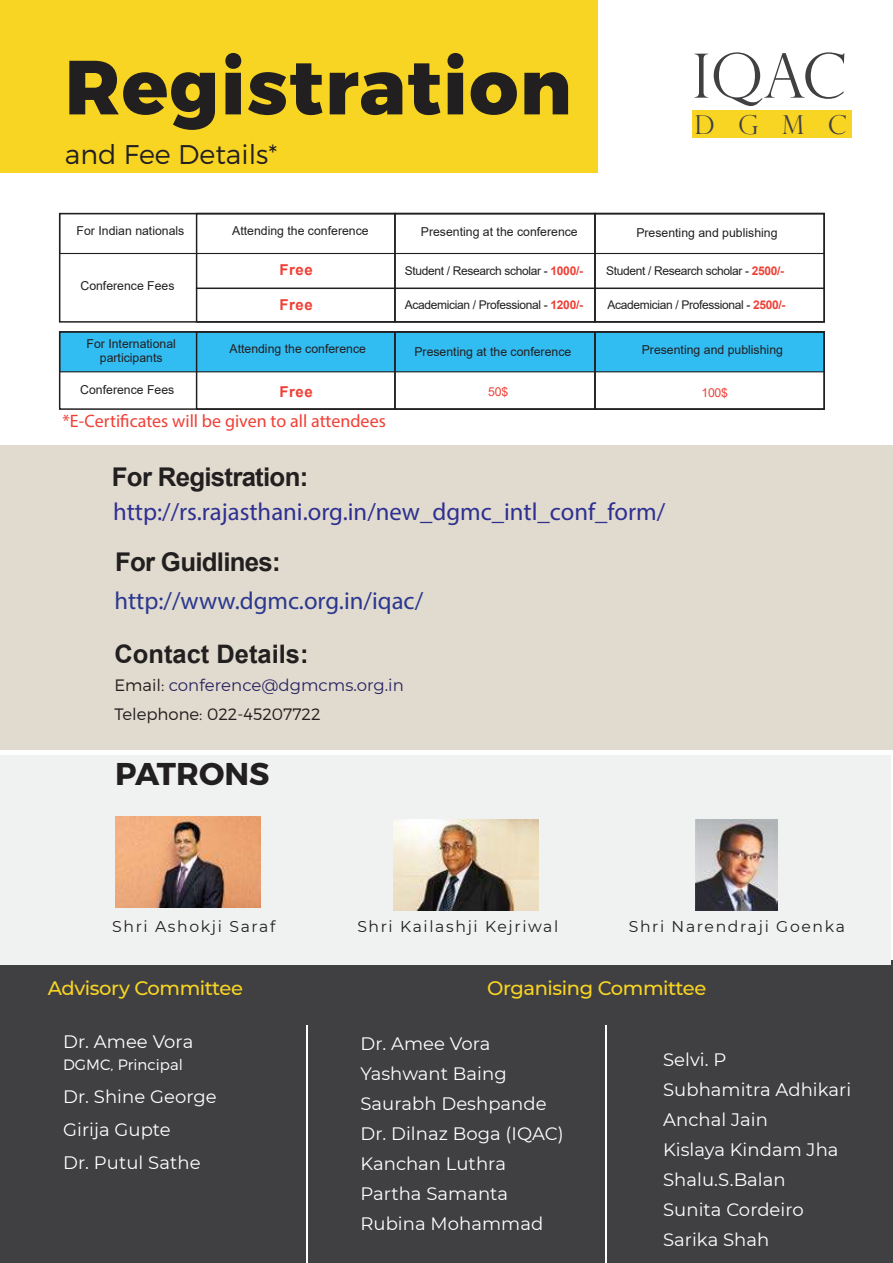
<style>
.page{position:relative;width:893px;height:1263px;background:#fff}
.page>*{position:absolute;margin:0;border:0;box-sizing:border-box;transform-origin:0 0}
.t1{font:800 76.5px "Montserrat";letter-spacing:.02em;color:#221f20}
.t2{font:300 61.2px "Perpetua Titling";color:#404042}
.t3{font:700 31.5px "Montserrat";color:#221f20}
.t4{font:300 27px "Montserrat";color:#221f20}
.t5{font:300 26.1px "Perpetua Titling";color:#404042}
.t6{font:700 25.8px "Arial";letter-spacing:-.03em;color:#221f20}
.t7{font:700 25.5px "Arial";color:#221f20}
.t8{font:24.75px "Myriad Pro";color:#2e3092}
.t9{font:24.75px "Myriad Pro";color:#2a388f}
.t10{font:500 19.5px "Montserrat";letter-spacing:-.02em;color:#f8d423}
.t11{font:18px/30px "Montserrat";letter-spacing:.005em;color:#fff}
.t12{font:18px "Myriad Pro";color:#ef4036}
.t13{font:300 16.5px/28.5px "Montserrat";color:#221f20}
.t14{font:15.6px "Montserrat";letter-spacing:.105em;color:#221f20}
.t15{font:300 15px "Montserrat";letter-spacing:.005em;color:#fff}
.t16{font:700 15px "Arial";letter-spacing:.03em;color:#ef4036}
.t17{font:12.3px/14.7px "Arial";color:#221f20;text-align:center}
.t18{font:12.3px "Arial";color:#ef4036}
.t19{font:12px "Arial";letter-spacing:-.03em;color:#221f20}
.s1{font-weight:700;color:#ef4036}
.s2{font-weight:400;color:#262261}
</style>
<div class="page">
<div style="left:692px;top:110px;width:160px;height:28px;background:#f8d423"></div>
<div style="left:0;top:0;width:597px;height:172px;background:#f8d423"></div>
<div style="left:0;top:445px;width:893px;height:304px;background:#e1dace"></div>
<div style="left:0;top:960px;width:893px;height:303px;background:#404042"></div>
<hr style="left:306px;top:1025px;width:2px;height:238px;background:#fff">
<hr style="left:605px;top:1025px;width:2px;height:238px;background:#fff">
<div style="left:0;top:755px;width:891px;height:210px;background:#f0f1f1"></div>
<img style="left:115px;top:816px;width:146px;height:91px">
<img style="left:393px;top:819px;width:146px;height:91px">
<img style="left:696px;top:819px;width:82px;height:91px">
<div style="left:59px;top:331px;width:766px;height:41px;background:#31bcf2"></div>
<div style="left:196px;top:213px;width:200px;height:110px;border:2px solid #221f20"></div>
<div style="left:196px;top:331px;width:200px;height:79px;border:2px solid #221f20"></div>
<div style="left:394px;top:213px;width:202px;height:110px;border:2px solid #221f20"></div>
<div style="left:394px;top:331px;width:202px;height:79px;border:2px solid #221f20"></div>
<div style="left:594px;top:213px;width:231px;height:110px;border:2px solid #221f20"></div>
<div style="left:594px;top:331px;width:231px;height:79px;border:2px solid #221f20"></div>
<div style="left:59px;top:213px;width:766px;height:41px;border:1px solid #221f20"></div>
<div style="left:59px;top:331px;width:766px;height:41px;border:1px solid #221f20"></div>
<hr style="left:196px;top:288px;width:629px;height:1px;background:#221f20">
<h1 class="t1" style="left:65px;top:53px;width:508px">Registration</h1>
<h2 class="t2" style="left:692px;top:52px;width:155px">IQAC</h2>
<h3 class="t5" style="left:694px;top:114px;width:154px">DGMC</h3>
<h3 class="t4" style="left:65px;top:144px;width:214px">and Fee Details*</h3>
<p class="t17" style="left:77px;top:224px;width:109px">For Indian nationals</p>
<p class="t17" style="left:232px;top:224px;width:138px">Attending the conference</p>
<p class="t17" style="left:421px;top:226px;width:158px">Presenting at the conference</p>
<p class="t17" style="left:636px;top:226px;width:143px">Presenting and publishing</p>
<p class="t17" style="left:80px;top:279px;width:96px">Conference Fees</p>
<p class="t17" style="left:87px;top:337px;width:91px">For International participants</p>
<p class="t16" style="left:280px;top:264px;width:35px">Free</p>
<p class="t19" style="left:405px;top:266px;width:180px">Student / Research scholar - <span class="s1">1000/-</span></p>
<p class="t19" style="left:405px;top:299px;width:179px">Academician / Professional - <span class="s1">1200/-</span></p>
<p class="t19" style="left:608px;top:299px;width:179px">Academician / Professional - <span class="s1">2500/-</span></p>
<p class="t19" style="left:606px;top:266px;width:179px">Student / Research scholar - <span class="s1">2500/-</span></p>
<p class="t16" style="left:280px;top:299px;width:35px">Free</p>
<p class="t17" style="left:229px;top:342px;width:138px">Attending the conference</p>
<p class="t17" style="left:414px;top:345px;width:158px">Presenting at the conference</p>
<p class="t17" style="left:642px;top:343px;width:143px">Presenting and publishing</p>
<p class="t17" style="left:80px;top:383px;width:96px">Conference Fees</p>
<p class="t18" style="left:488px;top:386px;width:21px">50$</p>
<p class="t18" style="left:701px;top:387px;width:28px">100$</p>
<p class="t16" style="left:280px;top:386px;width:35px">Free</p>
<p class="t12" style="left:62px;top:414px;width:325px">*E-Certificates will be given to all attendees</p>
<h3 class="t6" style="left:112px;top:468px;width:198px">For Registration:</h3>
<h3 class="t8" style="left:113px;top:502px;width:554px">http://rs.rajasthani.org.in/new_dgmc_intl_conf_form/</h3>
<h3 class="t6" style="left:115px;top:553px;width:167px">For Guidlines:</h3>
<h3 class="t9" style="left:115px;top:591px;width:310px">http://www.dgmc.org.in/iqac/</h3>
<h3 class="t7" style="left:115px;top:644px;width:196px">Contact Details:</h3>
<p class="t13" style="left:115px;top:672px;width:291px">Email: <span class="s2">conference@dgmcms.org.in<br></span>Telephone: 022-45207722</p>
<h3 class="t3" style="left:115px;top:760px;width:156px">PATRONS</h3>
<p class="t14" style="left:112px;top:920px;width:165px">Shri Ashokji Saraf</p>
<p class="t14" style="left:357px;top:920px;width:203px">Shri Kailashji Kejriwal</p>
<p class="t14" style="left:629px;top:920px;width:218px">Shri Narendraji Goenka</p>
<p class="t10" style="left:48px;top:980px;width:197px">Advisory Committee</p>
<p class="t10" style="left:487px;top:980px;width:221px">Organising Committee</p>
<p class="t11" style="left:63px;top:1028px;width:132px">Dr. Amee Vora</p>
<p class="t15" style="left:63px;top:1059px;width:121px">DGMC, Principal</p>
<p class="t11" style="left:63px;top:1082px;width:155px;line-height:33px">Dr. Shine George<br>Girija Gupte<br>Dr. Putul Sathe</p>
<p class="t11" style="left:360px;top:1030px;width:205px">Dr. Amee Vora<br>Yashwant Baing<br>Saurabh Deshpande<br>Dr. Dilnaz Boga (IQAC)<br>Kanchan Luthra<br>Partha Samanta<br>Rubina Mohammad</p>
<p class="t11" style="left:663px;top:1046px;width:190px">Selvi. P<br>Subhamitra Adhikari<br>Anchal Jain<br>Kislaya Kindam Jha<br>Shalu.S.Balan<br>Sunita Cordeiro<br>Sarika Shah</p>
</div>
